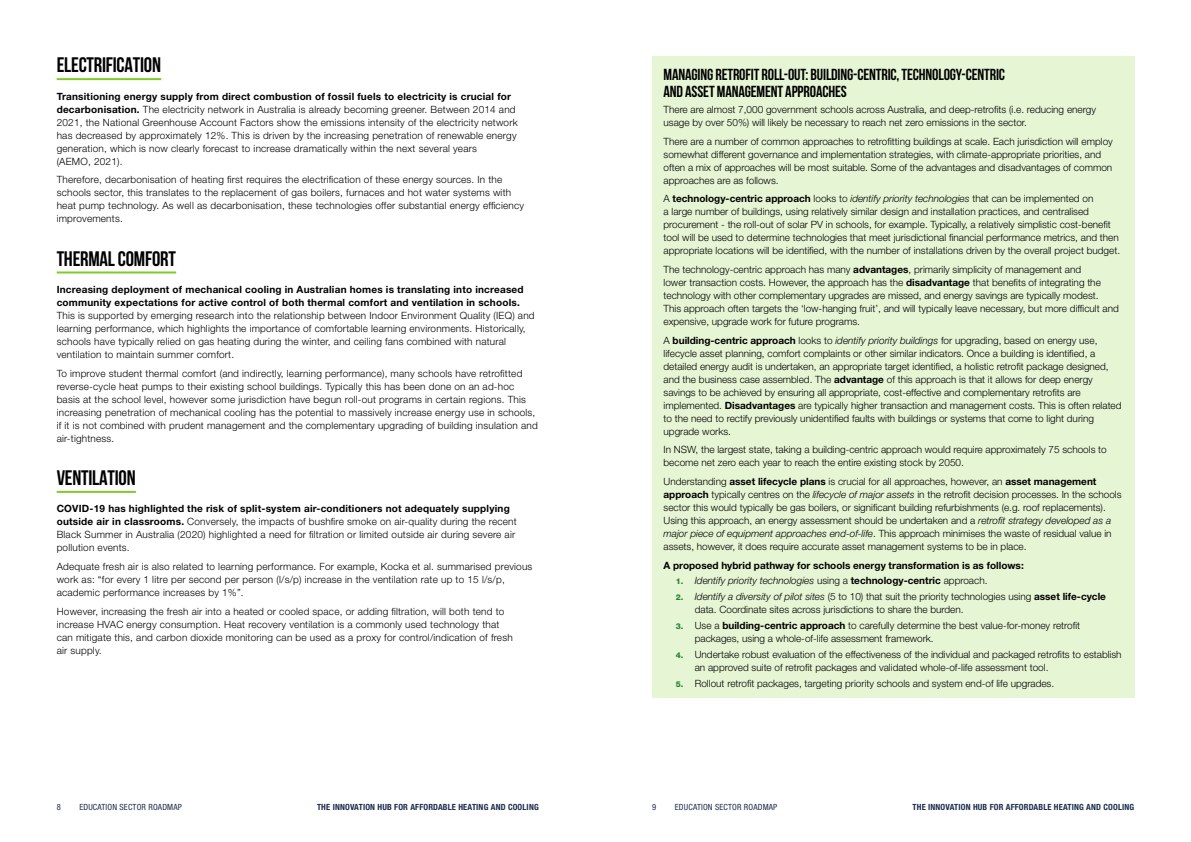
<style>
.page{position:relative;width:1191px;height:842px;background:#fff}
.page>*{position:absolute;margin:0;border:0;box-sizing:border-box;transform-origin:0 0}
.t1{font:700 21px "Bebas Neue";letter-spacing:-.01em;color:#000}
.t2{font:700 16px/17px "Bebas Neue";letter-spacing:-.01em;color:#000}
.t3{font:300 10px/13px "Helvetica Neue LT Std";color:#000}
.t4{font:300 10px/13px "Helvetica Neue LT Std";letter-spacing:.02em;color:#000}
.t5{font:700 10px/13px "Helvetica Neue LT Std";letter-spacing:.02em;color:#000}
.t6{font:700 10px "Helvetica Neue LT Std";color:#000}
.t7{font:italic 300 10px "Helvetica Neue LT Std";color:#000}
.t8{font:700 condensed 8.5px "Helvetica Neue LT Std";letter-spacing:.02em;color:#1e2d4e}
.t9{font:condensed 8.5px "Helvetica Neue LT Std";letter-spacing:.02em;color:#1e2d4e}
.s1{font-weight:700}
.s2{font-style:italic}
.s3{font-weight:800;font-style:normal;font-size:8px;color:#288135}
.s4{font-style:normal}
.s5{font-weight:700;font-style:normal}
.s6{font-weight:800;font-size:8px;color:#288135}
</style>
<div class="page">
<hr style="left:57px;top:78px;width:104px;height:2px;background:#7fcb28">
<hr style="left:57px;top:271px;width:119px;height:2px;background:#7fcb28">
<hr style="left:57px;top:491px;width:79px;height:2px;background:#7fcb28">
<div style="left:652px;top:57px;width:482px;height:641px;background:#e6f5d4"></div>
<h1 class="t1" style="left:57px;top:54px;width:106px">ELECTRIFICATION</h1>
<p class="t4" style="left:57px;top:89px;width:462px"><span class="s1">Transitioning energy supply from direct combustion of fossil fuels to electricity is crucial for decarbonisation.</span> The electricity network in Australia is already becoming greener. Between 2014 and 2021, the National Greenhouse Account Factors show the emissions intensity of the electricity network has decreased by approximately 12%. This is driven by the increasing penetration of renewable energy generation, which is now clearly forecast to increase dramatically within the next several years<br>(AEMO, 2021).</p>
<p class="t4" style="left:57px;top:173px;width:469px">Therefore, decarbonisation of heating first requires the electrification of these energy sources. In the schools sector, this translates to the replacement of gas boilers, furnaces and hot water systems with heat pump technology. As well as decarbonisation, these technologies offer substantial energy efficiency improvements.</p>
<h1 class="t1" style="left:57px;top:247px;width:121px">THERMAL COMFORT</h1>
<p class="t5" style="left:57px;top:283px;width:468px">Increasing deployment of mechanical cooling in Australian homes is translating into increased community expectations for active control of both thermal comfort and ventilation in schools.</p>
<p class="t4" style="left:57px;top:309px;width:479px">This is supported by emerging research into the relationship between Indoor Environment Quality (IEQ) and learning performance, which highlights the importance of comfortable learning environments. Historically, schools have typically relied on gas heating during the winter, and ceiling fans combined with natural ventilation to maintain summer comfort.</p>
<p class="t4" style="left:57px;top:366px;width:482px">To improve student thermal comfort (and indirectly, learning performance), many schools have retrofitted reverse-cycle heat pumps to their existing school buildings. Typically this has been done on an ad-hoc basis at the school level, however some jurisdiction have begun roll-out programs in certain regions. This increasing penetration of mechanical cooling has the potential to massively increase energy use in schools, if it is not combined with prudent management and the complementary upgrading of building insulation and air-tightness.</p>
<h1 class="t1" style="left:57px;top:466px;width:80px">VENTILATION</h1>
<p class="t4" style="left:57px;top:502px;width:461px"><span class="s1">COVID-19 has highlighted the risk of split-system air-conditioners not adequately supplying outside air in classrooms.</span> Conversely, the impacts of bushfire smoke on air-quality during the recent Black Summer in Australia (2020) highlighted a need for filtration or limited outside air during severe air pollution events.</p>
<p class="t4" style="left:57px;top:560px;width:477px">Adequate fresh air is also related to learning performance. For example, Kocka et al. summarised previous work as: “for every 1 litre per second per person (l/s/p) increase in the ventilation rate up to 15 l/s/p, academic performance increases by 1%”.</p>
<p class="t4" style="left:57px;top:604px;width:457px">However, increasing the fresh air into a heated or cooled space, or adding filtration, will both tend to increase HVAC energy consumption. Heat recovery ventilation is a commonly used technology that can mitigate this, and carbon dioxide monitoring can be used as a proxy for control/indication of fresh air supply.</p>
<h2 class="t2" style="left:663px;top:66px;width:343px">MANAGING RETROFIT ROLL-OUT: BUILDING-CENTRIC, TECHNOLOGY-CENTRIC<br>AND ASSET MANAGEMENT APPROACHES</h2>
<p class="t3" style="left:663px;top:103px;width:434px">There are almost 7,000 government schools across Australia, and deep-retrofits (i.e. reducing energy usage by over 50%) will likely be necessary to reach net zero emissions in the sector.</p>
<p class="t3" style="left:663px;top:134px;width:451px">There are a number of common approaches to retrofitting buildings at scale. Each jurisdiction will employ somewhat different governance and implementation strategies, with climate-appropriate priorities, and often a mix of approaches will be most suitable. Some of the advantages and disadvantages of common approaches are as follows.</p>
<p class="t3" style="left:663px;top:192px;width:458px">A <span class="s1">technology-centric approach</span> looks to <span class="s2">identify priority technologies</span> that can be implemented on<br>a large number of buildings, using relatively similar design and installation practices, and centralised procurement - the roll-out of solar PV in schools, for example. Typically, a relatively simplistic cost-benefit tool will be used to determine technologies that meet jurisdictional financial performance metrics, and then appropriate locations will be identified, with the number of installations driven by the overall project budget.</p>
<p class="t3" style="left:663px;top:263px;width:457px">The technology-centric approach has many <span class="s1">advantages</span>, primarily simplicity of management and<br>lower transaction costs. However, the approach has the <span class="s1">disadvantage</span> that benefits of integrating the technology with other complementary upgrades are missed, and energy savings are typically modest.<br>This approach often targets the ‘low-hanging fruit’, and will typically leave necessary, but more difficult and expensive, upgrade work for future programs.</p>
<p class="t3" style="left:663px;top:333px;width:459px">A <span class="s1">building-centric approach</span> looks to <span class="s2">identify priority buildings</span> for upgrading, based on energy use, lifecycle asset planning, comfort complaints or other similar indicators. Once a building is identified, a detailed energy audit is undertaken, an appropriate target identified, a holistic retrofit package designed, and the business case assembled. The <span class="s1">advantage</span> of this approach is that it allows for deep energy savings to be achieved by ensuring all appropriate, cost-effective and complementary retrofits are implemented. <span class="s1">Disadvantages</span> are typically higher transaction and management costs. This is often related to the need to rectify previously unidentified faults with buildings or systems that come to light during upgrade works.</p>
<p class="t3" style="left:663px;top:443px;width:445px">In NSW, the largest state, taking a building-centric approach would require approximately 75 schools to become net zero each year to reach the entire existing stock by 2050.</p>
<p class="t3" style="left:663px;top:475px;width:459px">Understanding <span class="s1">asset lifecycle plans</span> is crucial for all approaches, however, an <span class="s1">asset management approach</span> typically centres on the <span class="s2">lifecycle of major assets</span> in the retrofit decision processes. In the schools sector this would typically be gas boilers, or significant building refurbishments (e.g. roof replacements).<br>Using this approach, an energy assessment should be undertaken and a <span class="s2">retrofit strategy developed as a major piece of equipment approaches end-of-life</span>. This approach minimises the waste of residual value in assets, however, it does require accurate asset management systems to be in place.</p>
<p class="t6" style="left:663px;top:559px;width:362px">A proposed hybrid pathway for schools energy transformation is as follows:</p>
<p class="t7" style="left:676px;top:575px;width:313px"><span class="s3">1.</span> Identify priority technologies <span class="s4">using a</span> <span class="s5">technology-centric</span> <span class="s4">approach.</span></p>
<p class="t3" style="left:694px;top:590px;width:413px;text-indent:-19px"><span class="s6">2.</span> <span class="s2">Identify a diversity of pilot sites</span> (5 to 10) that suit the priority technologies using <span class="s1">asset life-cycle </span>data. Coordinate sites across jurisdictions to share the burden.</p>
<p class="t3" style="left:694px;top:619px;width:387px;text-indent:-19px"><span class="s6">3.</span> Use a <span class="s1">building-centric approach</span> to carefully determine the best value-for-money retrofit packages, using a whole-of-life assessment framework.</p>
<p class="t3" style="left:694px;top:648px;width:428px;text-indent:-19px"><span class="s6">4.</span> Undertake robust evaluation of the effectiveness of the individual and packaged retrofits to establish an approved suite of retrofit packages and validated whole-of-life assessment tool.</p>
<p class="t3" style="left:676px;top:676px;width:380px"><span class="s6">5.</span> Rollout retrofit packages, targeting priority schools and system end-of life upgrades.</p>
<p class="t9" style="left:57px;top:802px;width:6px">8</p>
<p class="t9" style="left:79px;top:802px;width:104px">EDUCATION SECTOR ROADMAP</p>
<p class="t8" style="left:317px;top:801px;width:223px">THE INNOVATION HUB FOR AFFORDABLE HEATING AND COOLING</p>
<p class="t9" style="left:652px;top:802px;width:6px">9</p>
<p class="t9" style="left:675px;top:802px;width:104px">EDUCATION SECTOR ROADMAP</p>
<p class="t8" style="left:912px;top:801px;width:223px">THE INNOVATION HUB FOR AFFORDABLE HEATING AND COOLING</p>
</div>
